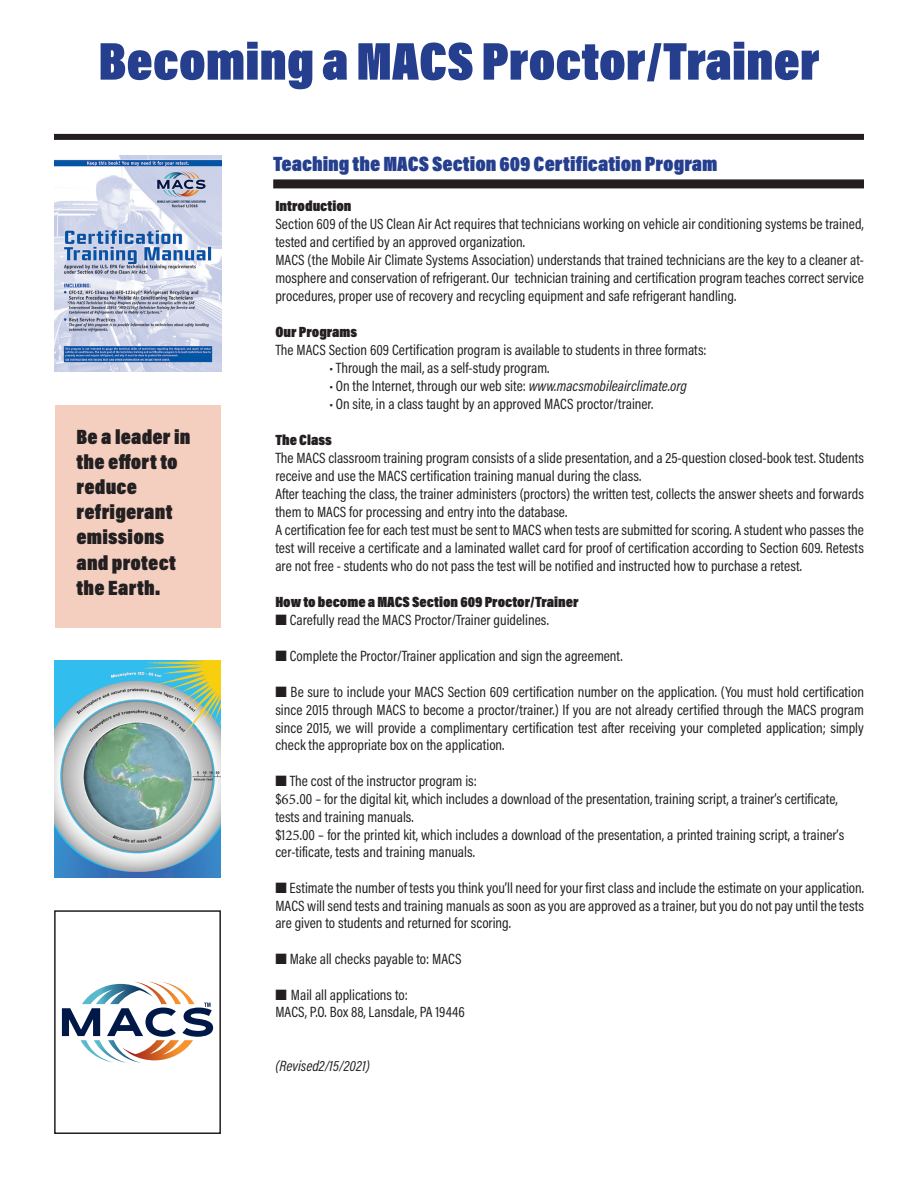
<style>
.page{position:relative;width:918px;height:1188px;background:#fff}
.page>*{position:absolute;margin:0;border:0;box-sizing:border-box;transform-origin:0 0}
.t1{font:900 54px "Acumin Pro Cond";color:#253f8e}
.t2{font:900 21px/25.2px "Acumin Pro Cond";letter-spacing:.01em;color:#231f20}
.t3{font:900 21px "Acumin Pro Cond";color:#253f8e}
.t4{font:15px/18px "Acumin Pro Cond";color:#231f20}
.t5{font:900 15px "Acumin Pro Cond";color:#231f20}
.t6{font:italic 15px "Acumin Pro Cond";letter-spacing:.005em;color:#231f20}
.s1{font-style:italic}
.s2{font-family:"Minion Pro"}
</style>
<div class="page">
<img style="left:54px;top:661px;width:167px;height:217px">
<img style="left:54px;top:156px;width:167px;height:216px">
<div style="left:55px;top:405px;width:165px;height:222px;background:#f4cfc0"></div>
<svg style="left:62px;top:981px;width:151px;height:82px"></svg>
<div style="left:54px;top:910px;width:167px;height:224px;border:2px solid #231f20"></div>
<div style="left:273px;top:179px;width:591px;height:9px;background:#231f20"></div>
<div style="left:54px;top:134px;width:810px;height:6px;background:#231f20"></div>
<h1 class="t1" style="left:98px;top:27px;width:723px">Becoming a MACS Proctor/Trainer</h1>
<h2 class="t2" style="left:76px;top:424px;width:116px">Be a leader in the effort to reduce refrigerant emissions and protect the Earth.</h2>
<h2 class="t3" style="left:273px;top:150px;width:446px">Teaching the MACS Section 609 Certification Program</h2>
<p class="t5" style="left:275px;top:196px;width:78px">Introduction</p>
<p class="t4" style="left:275px;top:214px;width:590px">Section 609 of the US Clean Air Act requires that technicians working on vehicle air conditioning systems be trained, tested and certified by an approved organization.<br>MACS (the Mobile Air Climate Systems Association) understands that trained technicians are the key to a cleaner at&shy;mosphere and conservation of refrigerant. Our technician training and certification program teaches correct service procedures, proper use of recovery and recycling equipment and safe refrigerant handling.</p>
<p class="t5" style="left:275px;top:322px;width:83px">Our Programs</p>
<p class="t4" style="left:275px;top:340px;width:433px">The MACS Section 609 Certification program is available to students in three formats:</p>
<p class="t4" style="left:329px;top:358px;width:222px">• Through the mail, as a self-study program.</p>
<p class="t4" style="left:329px;top:376px;width:359px">• On the Internet, through our web site: <span class="s1">www.macsmobileairclimate.org</span></p>
<p class="t4" style="left:329px;top:394px;width:326px">• On site, in a class taught by an approved MACS proctor/trainer.</p>
<p class="t5" style="left:275px;top:430px;width:58px">The Class</p>
<p class="t4" style="left:275px;top:448px;width:590px">The MACS classroom training program consists of a slide presentation, and a 25-question closed-book test. Students receive and use the MACS certification training manual during the class.<br>After teaching the class, the trainer administers (proctors) the written test, collects the answer sheets and forwards them to MACS for processing and entry into the database.<br>A certification fee for each test must be sent to MACS when tests are submitted for scoring. A student who passes the test will receive a certificate and a laminated wallet card for proof of certification according to Section 609. Retests are not free - students who do not pass the test will be notified and instructed how to purchase a retest.</p>
<p class="t5" style="left:275px;top:592px;width:305px">How to become a MACS Section 609 Proctor/Trainer</p>
<p class="t4" style="left:275px;top:610px;width:275px">■ Carefully read the MACS Proctor/Trainer guidelines.</p>
<p class="t4" style="left:275px;top:647px;width:349px">■ Complete the Proctor/Trainer application and sign the agreement.</p>
<p class="t4" style="left:275px;top:683px;width:590px;text-align:justify">■ Be sure to include your MACS Section 609 certification number on the application. (You must hold certification since 2015 through MACS to become a proctor/trainer.) If you are not already certified through the MACS program since 2015, we will provide a complimentary certification test after receiving your completed application; simply check the appropriate box on the application.</p>
<p class="t4" style="left:275px;top:772px;width:570px">■ The cost of the instructor program is:<br>$<span class="s2">65.</span>00 – for the digital kit, which includes a download of the presentation, training script, a trainer’s certificate, tests and training manuals.<br>$1<span class="s2">25</span>.00 – for the printed kit, which includes a download of the presentation, a printed training script, a trainer’s cer-tificate, tests and training manuals.</p>
<p class="t4" style="left:275px;top:879px;width:590px;line-height:17.5px;text-align:justify">■ Estimate the number of tests you think you’ll need for your first class and include the estimate on your application.<br>MACS will send tests and training manuals as soon as you are approved as a trainer, but you do not pay until the tests are given to students and returned for scoring.</p>
<p class="t4" style="left:275px;top:950px;width:188px">■ Make all checks payable to: MACS</p>
<p class="t4" style="left:275px;top:986px;width:191px;line-height:17.1px">■ Mail all applications to:<br>MACS, P.O. Box 88, Lansdale, PA 19446</p>
<p class="t6" style="left:275px;top:1056px;width:96px">(Revised2/15/2021)</p>
</div>
